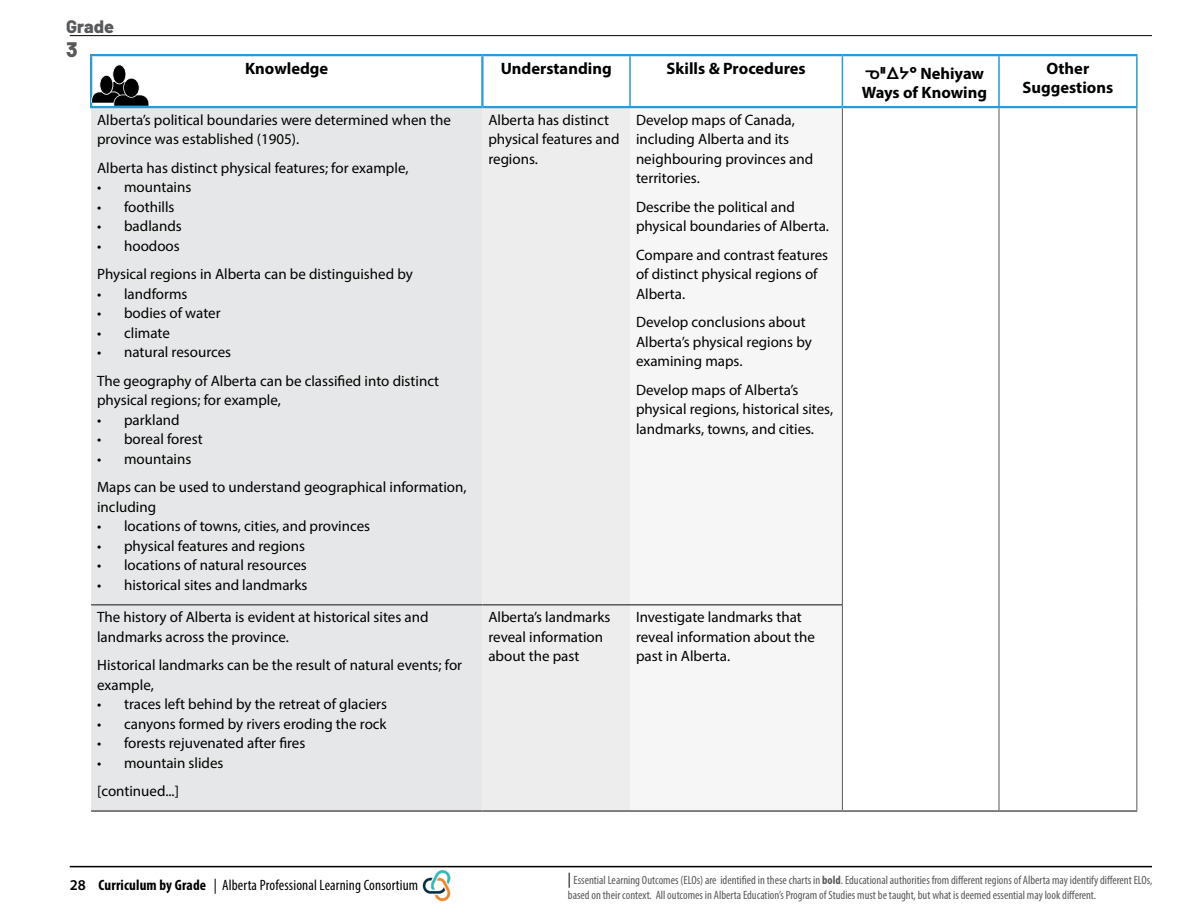
<style>
.page{position:relative;width:1188px;height:918px;background:#fff}
.page>*{position:absolute;margin:0;border:0;box-sizing:border-box;transform-origin:0 0}
.t1{font:800 21px "Barlow";color:#58595b}
.t2{font:800 18px "Barlow";color:#58595b}
.t3{font:700 16.5px/19.5px "Myriad Pro";color:#000}
.t4{font:15px/19.5px "Myriad Pro";color:#000}
.t5{font:condensed 15px "Myriad Pro";letter-spacing:.01em;color:#000}
.t6{font:condensed 12px/15px "Myriad Pro";color:#58595b}
.s1{font-family:"BC Sans"}
.s2{font-weight:600;font-stretch:normal}
.s3{font-weight:700}
.s4{font-size:15px;color:#000}
</style>
<div class="page">
<hr style="left:70px;top:35px;width:1082px;height:1px;background:#000">
<hr style="left:70px;top:866px;width:1082px;height:1px;background:#000">
<img style="left:418px;top:867px;width:37px;height:35px">
<div style="left:91px;top:108px;width:391px;height:702px;background:#e6e7e8"></div>
<div style="left:482px;top:108px;width:148px;height:702px;background:#ededee"></div>
<div style="left:630px;top:108px;width:212px;height:702px;background:#f6f6f6"></div>
<hr style="left:91px;top:604px;width:391px;height:2px;background:#58595b">
<hr style="left:482px;top:604px;width:148px;height:2px;background:#58595b">
<hr style="left:630px;top:604px;width:212px;height:2px;background:#58595b">
<hr style="left:91px;top:810px;width:391px;height:2px;background:#58595b">
<hr style="left:482px;top:810px;width:148px;height:2px;background:#58595b">
<hr style="left:630px;top:810px;width:212px;height:2px;background:#58595b">
<hr style="left:842px;top:810px;width:157px;height:2px;background:#58595b">
<hr style="left:999px;top:810px;width:138px;height:2px;background:#58595b">
<hr style="left:90px;top:54px;width:392px;height:2px;background:#289bd7">
<hr style="left:90px;top:56px;width:2px;height:50px;background:#289bd7">
<hr style="left:482px;top:54px;width:148px;height:2px;background:#289bd7">
<hr style="left:481px;top:56px;width:3px;height:50px;background:#289bd7">
<hr style="left:630px;top:54px;width:212px;height:2px;background:#289bd7">
<hr style="left:842px;top:54px;width:157px;height:2px;background:#289bd7">
<hr style="left:999px;top:54px;width:139px;height:2px;background:#289bd7">
<hr style="left:90px;top:106px;width:392px;height:2px;background:#289bd7">
<hr style="left:482px;top:106px;width:148px;height:2px;background:#289bd7">
<hr style="left:630px;top:106px;width:212px;height:2px;background:#289bd7">
<hr style="left:842px;top:106px;width:157px;height:2px;background:#289bd7">
<hr style="left:999px;top:106px;width:139px;height:2px;background:#289bd7">
<hr style="left:842px;top:108px;width:1px;height:497px;background:#58595b">
<hr style="left:999px;top:108px;width:1px;height:497px;background:#58595b">
<hr style="left:1136px;top:108px;width:1px;height:497px;background:#58595b">
<hr style="left:842px;top:605px;width:1px;height:205px;background:#58595b">
<hr style="left:999px;top:605px;width:1px;height:205px;background:#58595b">
<hr style="left:1136px;top:605px;width:1px;height:205px;background:#58595b">
<hr style="left:629px;top:56px;width:2px;height:50px;background:#289bd7">
<hr style="left:842px;top:56px;width:1px;height:50px;background:#289bd7">
<hr style="left:998px;top:56px;width:2px;height:50px;background:#289bd7">
<hr style="left:1136px;top:56px;width:2px;height:50px;background:#289bd7">
<svg style="left:91px;top:64px;width:58px;height:42px"></svg>
<p class="t2" style="left:66px;top:13px;width:49px">Grade</p>
<h1 class="t1" style="left:66px;top:34px;width:13px">3</h1>
<p class="t3" style="left:245px;top:58px;width:85px">Knowledge</p>
<p class="t3" style="left:501px;top:58px;width:113px">Understanding</p>
<p class="t3" style="left:667px;top:58px;width:141px">Skills &amp; Procedures</p>
<p class="t3" style="left:862px;top:63px;width:127px"><span class="s1">ᓀᐦᐃᔭᐤ</span> Nehiyaw<br>Ways of Knowing</p>
<p class="t3" style="left:1023px;top:58px;width:92px;text-align:center">Other<br>Suggestions</p>
<p class="t4" style="left:97px;top:110px;width:355px">Alberta’s political boundaries were determined when the province was established (1905).</p>
<p class="t4" style="left:97px;top:158px;width:313px">Alberta has distinct physical features; for example,</p>
<p class="t4" style="left:97px;top:177px;width:96px">• mountains</p>
<p class="t4" style="left:97px;top:197px;width:79px">• foothills</p>
<p class="t4" style="left:97px;top:216px;width:86px">• badlands</p>
<p class="t4" style="left:97px;top:231px;width:317px;line-height:28.5px">• hoodoos<br>Physical regions in Alberta can be distinguished by</p>
<p class="t4" style="left:97px;top:284px;width:92px">• landforms</p>
<p class="t4" style="left:97px;top:303px;width:125px">• bodies of water</p>
<p class="t4" style="left:97px;top:323px;width:74px">• climate</p>
<p class="t4" style="left:97px;top:338px;width:344px;line-height:28.5px">• natural resources<br>The geography of Alberta can be classified into distinct</p>
<p class="t4" style="left:97px;top:390px;width:185px">physical regions; for example,</p>
<p class="t4" style="left:97px;top:410px;width:84px">• parkland</p>
<p class="t4" style="left:97px;top:429px;width:107px">• boreal forest</p>
<p class="t4" style="left:97px;top:444px;width:371px;line-height:28.5px">• mountains<br>Maps can be used to understand geographical information,</p>
<p class="t4" style="left:97px;top:497px;width:61px">including</p>
<p class="t4" style="left:97px;top:516px;width:275px">• locations of towns, cities, and provinces</p>
<p class="t4" style="left:97px;top:536px;width:210px">• physical features and regions</p>
<p class="t4" style="left:97px;top:555px;width:211px">• locations of natural resources</p>
<p class="t4" style="left:97px;top:575px;width:212px">• historical sites and landmarks</p>
<p class="t4" style="left:488px;top:110px;width:133px">Alberta has distinct physical features and regions.</p>
<p class="t4" style="left:636px;top:110px;width:179px">Develop maps of Canada, including Alberta and its neighbouring provinces and territories.</p>
<p class="t4" style="left:636px;top:197px;width:195px">Describe the political and physical boundaries of Alberta.</p>
<p class="t4" style="left:636px;top:245px;width:194px">Compare and contrast features of distinct physical regions of<br>Alberta.</p>
<p class="t4" style="left:636px;top:312px;width:177px">Develop conclusions about<br>Alberta’s physical regions by examining maps.</p>
<p class="t4" style="left:636px;top:380px;width:199px">Develop maps of Alberta’s physical regions, historical sites, landmarks, towns, and cities.</p>
<p class="t4" style="left:97px;top:607px;width:333px">The history of Alberta is evident at historical sites and landmarks across the province.</p>
<p class="t4" style="left:97px;top:655px;width:367px">Historical landmarks can be the result of natural events; for example,</p>
<p class="t4" style="left:97px;top:694px;width:291px">• traces left behind by the retreat of glaciers</p>
<p class="t4" style="left:97px;top:714px;width:291px">• canyons formed by rivers eroding the rock</p>
<p class="t4" style="left:97px;top:733px;width:210px">• forests rejuvenated after fires</p>
<p class="t4" style="left:97px;top:748px;width:128px;line-height:28.5px">• mountain slides [continued...]</p>
<p class="t4" style="left:488px;top:607px;width:124px">Alberta’s landmarks reveal information about the past</p>
<p class="t4" style="left:636px;top:607px;width:181px">Investigate landmarks that reveal information about the past in Alberta.</p>
<p class="t5" style="left:70px;top:876px;width:350px"><span class="s2">28</span> <span class="s3">Curriculum by Grade</span> | Alberta Professional Learning Consortium</p>
<p class="t6" style="left:568px;top:872px;width:586px"><span class="s4">|</span> Essential Learning Outcomes (ELOs) are identified in these charts in <span class="s3">bold</span>. Educational authorities from different regions of Alberta may identify different ELOs, based on their context. All outcomes in Alberta Education’s Program of Studies must be taught, but what is deemed essential may look different.</p>
</div>
